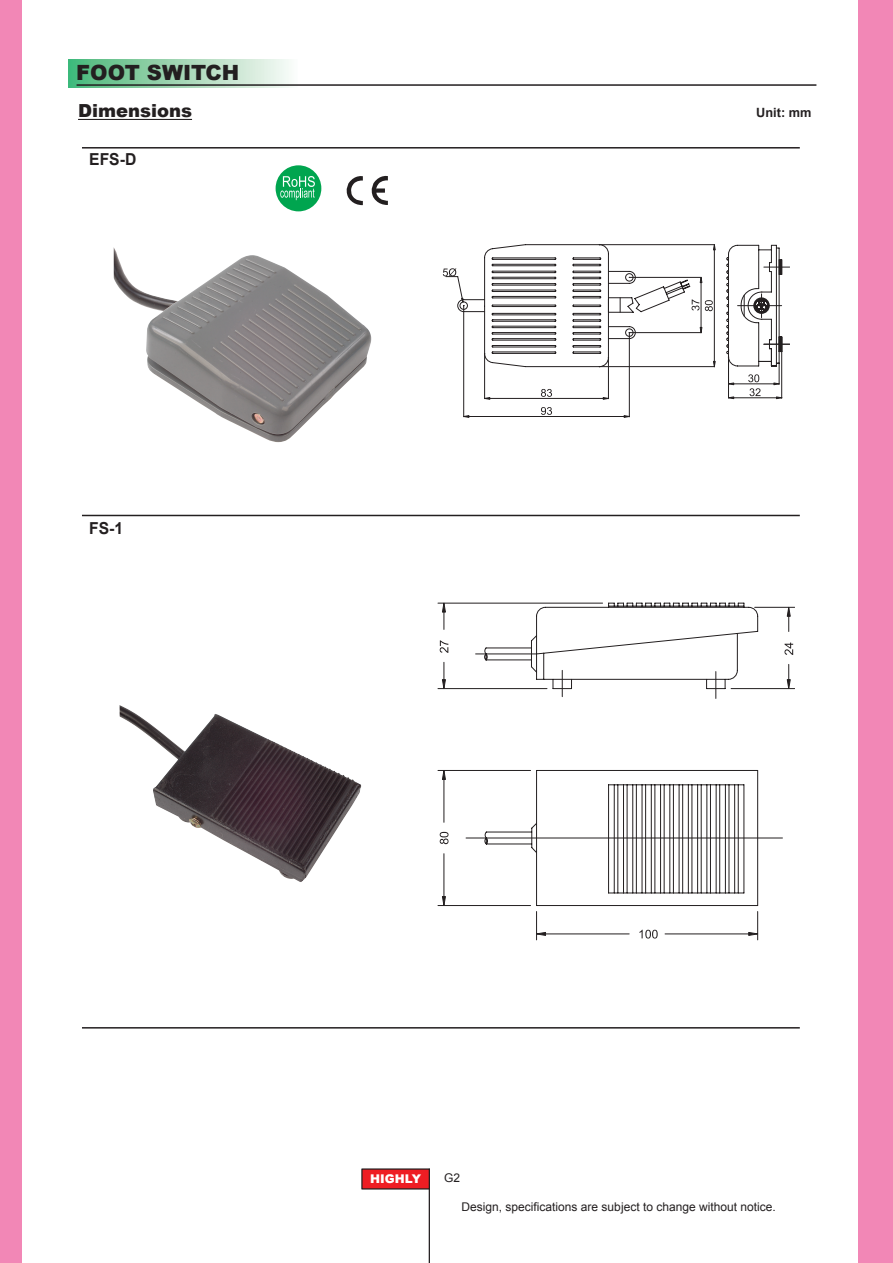
<style>
.page{position:relative;width:893px;height:1263px;background:#fff}
.page>*{position:absolute;margin:0;border:0;box-sizing:border-box;transform-origin:0 0}
.t1{font:900 21px "Arial";color:#231f20}
.t2{font:900 18px "Arial";color:#231f20}
.t3{font:700 16.5px "Arial";color:#231f20;scale:.95 1}
.t4{font:700 12.75px "Arial";color:#231f20}
.t5{font:12px "Arial";color:#231f20}
.t6{font:900 12px "Arial";color:#fff}
</style>
<div class="page">
<div style="left:0;top:0;width:21px;height:1263px;background:#f287b6"></div>
<div style="left:362px;top:1169px;width:67px;height:20px;background:#ee1d23"></div>
<hr style="left:429px;top:1169px;width:1px;height:94px;background:#231f20">
<hr style="left:82px;top:515px;width:718px;height:1px;background:#231f20">
<hr style="left:82px;top:1027px;width:718px;height:1px;background:#231f20">
<img style="left:120px;top:705px;width:241px;height:177px">
<hr style="left:476px;top:654px;width:61px;height:1px;background:#231f20">
<hr style="left:466px;top:838px;width:316px;height:1px;background:#231f20">
<hr style="left:755px;top:607px;width:40px;height:1px;background:#231f20">
<hr style="left:731px;top:688px;width:64px;height:1px;background:#231f20">
<svg style="left:787px;top:606px;width:4px;height:25px"></svg>
<svg style="left:787px;top:664px;width:4px;height:26px"></svg>
<svg style="left:784px;top:642px;width:9px;height:13px"></svg>
<hr style="left:438px;top:603px;width:165px;height:1px;background:#231f20">
<hr style="left:438px;top:688px;width:109px;height:1px;background:#231f20">
<svg style="left:442px;top:603px;width:4px;height:26px"></svg>
<svg style="left:442px;top:662px;width:4px;height:28px"></svg>
<svg style="left:440px;top:640px;width:8px;height:13px"></svg>
<hr style="left:438px;top:770px;width:93px;height:1px;background:#231f20">
<hr style="left:438px;top:905px;width:93px;height:1px;background:#231f20">
<hr style="left:444px;top:779px;width:1px;height:43px;background:#231f20">
<hr style="left:444px;top:854px;width:1px;height:42px;background:#231f20">
<svg style="left:442px;top:771px;width:4px;height:9px"></svg>
<svg style="left:442px;top:896px;width:4px;height:9px"></svg>
<svg style="left:440px;top:832px;width:8px;height:12px"></svg>
<hr style="left:545px;top:934px;width:84px;height:1px;background:#231f20">
<hr style="left:665px;top:934px;width:84px;height:1px;background:#231f20">
<svg style="left:536px;top:911px;width:10px;height:29px"></svg>
<svg style="left:748px;top:911px;width:11px;height:29px"></svg>
<svg style="left:639px;top:930px;width:19px;height:8px"></svg>
<svg style="left:484px;top:603px;width:274px;height:303px"></svg>
<div style="left:68px;top:60px;width:230px;height:27px;background:linear-gradient(to right,#49b678,#fdfaf7)"></div>
<hr style="left:77px;top:84px;width:739px;height:2px;background:#231f20">
<hr style="left:78px;top:119px;width:114px;height:1px;background:#231f20">
<hr style="left:82px;top:147px;width:718px;height:2px;background:#231f20">
<img style="left:114px;top:248px;width:257px;height:194px">
<svg style="left:443px;top:244px;width:347px;height:174px"></svg>
<div style="left:276px;top:165px;width:45px;height:46px;background:#00a54f;border-radius:50%"></div>
<svg style="left:280px;top:176px;width:35px;height:24px"></svg>
<svg style="left:347px;top:176px;width:16px;height:29px"></svg>
<svg style="left:371px;top:176px;width:17px;height:29px"></svg>
<div style="left:376px;top:188px;width:9px;height:5px;background:#231f20"></div>
<div style="left:859px;top:0;width:34px;height:1263px;background:#f287b6"></div>
<h1 class="t1" style="left:76px;top:57px;width:165px">FOOT SWITCH</h1>
<h2 class="t2" style="left:78px;top:98px;width:116px">Dimensions</h2>
<p class="t4" style="left:756px;top:104px;width:57px">Unit: mm</p>
<h3 class="t3" style="left:89px;top:148px;width:51px">EFS-D</h3>
<h3 class="t3" style="left:89px;top:517px;width:37px">FS-1</h3>
<p class="t6" style="left:370px;top:1170px;width:53px">HIGHLY</p>
<p class="t5" style="left:444px;top:1169px;width:18px">G2</p>
<p class="t5" style="left:444px;top:1169px;width:17px">H3</p>
<p class="t5" style="left:462px;top:1199px;width:316px">Design, specifications are subject to change without notice.</p>
</div>
